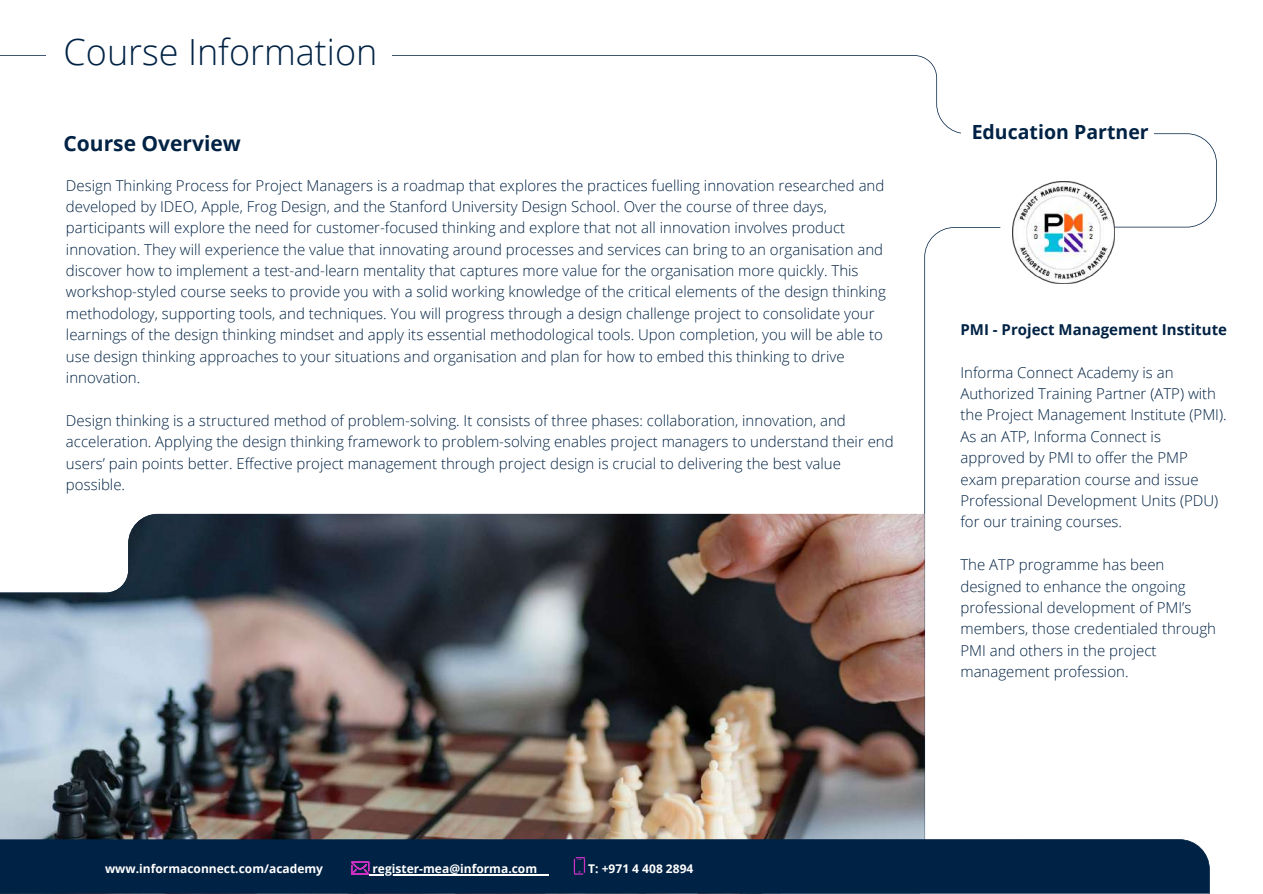
<style>
.page{position:relative;width:1263px;height:894px;background:#fff}
.page>*{position:absolute;margin:0;border:0;box-sizing:border-box;transform-origin:0 0}
.t1{font:300 36px "Open Sans";color:#024}
.t2{font:700 21px "Open Sans";color:#024}
.t3{font:700 19.5px "Open Sans";color:#024}
.t4{font:300 15px/21.3px "Open Sans";color:#024}
.t5{font:700 15px "Open Sans";color:#024}
.t6{font:700 12px "Open Sans";color:#fff}
</style>
<div class="page">
<svg style="left:0;top:55px;width:961px;height:79px"></svg>
<div style="left:47px;top:24px;width:344px;height:36px;background:#fff"></div>
<svg style="left:924px;top:227px;width:30px;height:612px"></svg>
<svg style="left:1114px;top:133px;width:103px;height:94px"></svg>
<div style="left:962px;top:112px;width:191px;height:29px;background:#fff"></div>
<img style="left:0;top:513px;width:925px;height:326px">
<div style="left:0;top:839px;width:1210px;height:54px;background:#024"></div>
<svg style="left:574px;top:856px;width:11px;height:18px"></svg>
<svg style="left:351px;top:861px;width:22px;height:14px"></svg>
<hr style="left:373px;top:874px;width:176px;height:1px;background:#fff">
<img style="left:1012px;top:181px;width:102px;height:103px">
<h1 class="t1" style="left:64px;top:27px;width:315px">Course Information</h1>
<h2 class="t2" style="left:64px;top:128px;width:179px">Course Overview</h2>
<p class="t4" style="left:66px;top:174px;width:821px">Design Thinking Process for Project Managers is a roadmap that explores the practices fuelling innovation researched and developed by IDEO, Apple, Frog Design, and the Stanford University Design School. Over the course of three days, participants will explore the need for customer-focused thinking and explore that not all innovation involves product innovation. They will experience the value that innovating around processes and services can bring to an organisation and discover how to implement a test-and-learn mentality that captures more value for the organisation more quickly. This workshop-styled course seeks to provide you with a solid working knowledge of the critical elements of the design thinking methodology, supporting tools, and techniques. You will progress through a design challenge project to consolidate your learnings of the design thinking mindset and apply its essential methodological tools. Upon completion, you will be able to use design thinking approaches to your situations and organisation and plan for how to embed this thinking to drive innovation.</p>
<p class="t4" style="left:66px;top:409px;width:829px">Design thinking is a structured method of problem-solving. It consists of three phases: collaboration, innovation, and acceleration. Applying the design thinking framework to problem-solving enables project managers to understand their end users’ pain points better. Effective project management through project design is crucial to delivering the best value possible.</p>
<h3 class="t3" style="left:972px;top:118px;width:179px">Education Partner</h3>
<p class="t5" style="left:960px;top:319px;width:268px">PMI - Project Management Institute</p>
<p class="t4" style="left:960px;top:361px;width:268px">Informa Connect Academy is an Authorized Training Partner (ATP) with the Project Management Institute (PMI).<br>As an ATP, Informa Connect is approved by PMI to offer the PMP exam preparation course and issue Professional Development Units (PDU) for our training courses.</p>
<p class="t4" style="left:960px;top:553px;width:257px">The ATP programme has been designed to enhance the ongoing professional development of PMI’s members, those credentialed through<br>PMI and others in the project management profession.</p>
<p class="t6" style="left:105px;top:859px;width:220px">www.informaconnect.com/academy</p>
<p class="t6" style="left:373px;top:860px;width:166px">register-mea@informa.com</p>
<p class="t6" style="left:588px;top:859px;width:107px">T: +971 4 408 2894</p>
</div>
